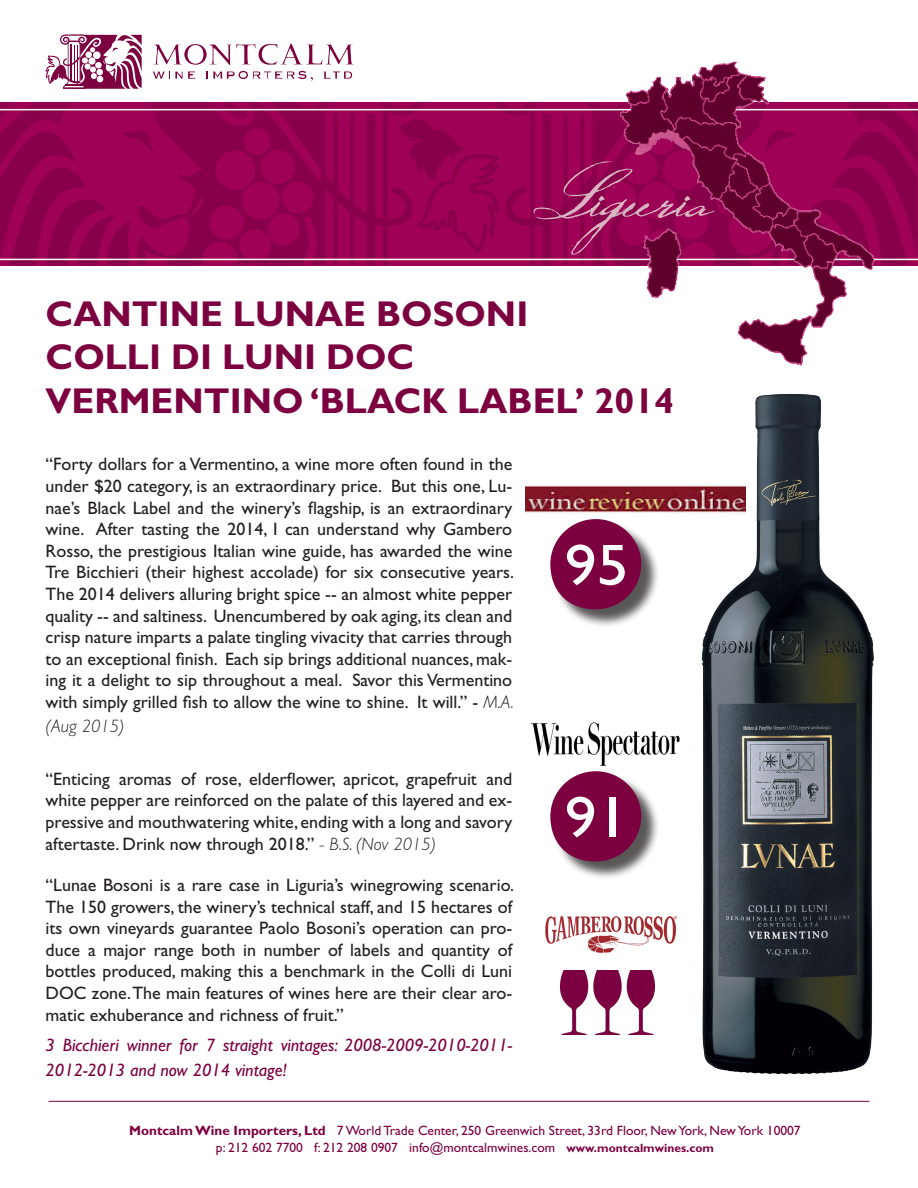
<style>
.page{position:relative;width:918px;height:1188px;background:#fff}
.page>*{position:absolute;margin:0;border:0;box-sizing:border-box;transform-origin:0 0}
.t1{font:67.5px "Californya C";color:#d9b5c2}
.t2{font:58.35px "Gill Sans";color:#fff;scale:1.1 1}
.t3{font:700 36px "Gill Sans";color:#7c0040}
.t4{font:18px/21.6px "Gill Sans";color:#231f20;text-align:justify}
.t5{font:italic 18px/25.2px "Gill Sans";color:#7c0040}
.t6{font:italic 300 18px "Gill Sans";color:#231f20}
.t7{font:13.5px "Gill Sans";color:#7c0040}
.s1{font-family:"Californya B"}
.s2{font-weight:300;font-style:italic}
.s3{font-weight:700}
.s4{font-weight:700;font-size:12px}
</style>
<div class="page">
<svg style="left:153px;top:72px;width:42px;height:7px"></svg>
<svg style="left:206px;top:71px;width:107px;height:10px"></svg>
<svg style="left:324px;top:72px;width:28px;height:7px"></svg>
<svg style="left:153px;top:44px;width:201px;height:21px"></svg>
<svg style="left:46px;top:34px;width:96px;height:55px"></svg>
<svg style="left:887px;top:102px;width:30px;height:163px;background:#90014f"></svg>
<svg style="left:0;top:102px;width:116px;height:163px;background:#940250"></svg>
<svg style="left:122px;top:102px;width:495px;height:163px;background:#960251"></svg>
<hr style="left:0;top:109px;width:918px;height:1px;background:#fff">
<hr style="left:0;top:259px;width:918px;height:1px;background:#fff">
<img style="left:617px;top:61px;width:270px;height:305px">
<img style="left:701px;top:394px;width:173px;height:681px">
<hr style="left:49px;top:1101px;width:820px;height:1px;background:#7c0040">
<img style="left:525px;top:467px;width:220px;height:65px">
<img style="left:545px;top:916px;width:133px;height:37px">
<img style="left:560px;top:970px;width:95px;height:65px">
<div style="left:553px;top:521px;width:107px;height:107px;background:#231f20;opacity:.75"></div>
<div style="left:550px;top:519px;width:91px;height:90px;background:#7c0040;border-radius:50%"></div>
<div style="left:553px;top:773px;width:107px;height:107px;background:#231f20;opacity:.75"></div>
<div style="left:550px;top:771px;width:91px;height:90px;background:#7c0040;border-radius:50%"></div>
<img style="left:530px;top:722px;width:150px;height:44px">
<h1 class="t1" style="left:535px;top:156px;width:179px">Li<span class="s1">g</span>uria</h1>
<p class="t3" style="left:46px;top:293px;width:484px">CANTINE LUNAE BOSONI</p>
<p class="t3" style="left:46px;top:336px;width:370px">COLLI DI LUNI DOC</p>
<p class="t3" style="left:46px;top:379px;width:630px">VERMENTINO ‘BLACK LABEL’ 2014</p>
<p class="t4" style="left:46px;top:454px;width:470px">“Forty dollars for a Vermentino, a wine more often found in the under $20 category, is an extraordinary price. But this one, Lu&shy;nae’s Black Label and the winery’s flagship, is an extraordinary wine. After tasting the 2014, I can understand why Gambero Rosso, the prestigious Italian wine guide, has awarded the wine Tre Bicchieri (their highest accolade) for six consecutive years.<br>The 2014 delivers alluring bright spice -- an almost white pepper quality -- and saltiness. Unencumbered by oak aging, its clean and crisp nature imparts a palate tingling vivacity that carries through to an exceptional finish. Each sip brings additional nuances, mak&shy;ing it a delight to sip throughout a meal. Savor this Vermentino with simply grilled fish to allow the wine to shine. It will.” - <span class="s2">M.A.</span></p>
<p class="t6" style="left:46px;top:716px;width:81px">(Aug 2015)</p>
<p class="t4" style="left:46px;top:768px;width:468px">“Enticing aromas of rose, elderflower, apricot, grapefruit and white pepper are reinforced on the palate of this layered and ex&shy;pressive and mouthwatering white, ending with a long and savory aftertaste. Drink now through 2018.” <span class="s2">- B.S. (Nov 2015)</span></p>
<p class="t4" style="left:46px;top:874px;width:470px">“Lunae Bosoni is a rare case in Liguria’s winegrowing scenario.<br>The 150 growers, the winery’s technical staff, and 15 hectares of its own vineyards guarantee Paolo Bosoni’s operation can pro&shy;duce a major range both in number of labels and quantity of bottles produced, making this a benchmark in the Colli di Luni DOC zone. The main features of wines here are their clear aro&shy;matic exhuberance and richness of fruit.”</p>
<p class="t5" style="left:46px;top:1033px;width:468px">3 Bicchieri winner for 7 straight vintages: 2008-2009-2010-2011-<br>2012-2013 and now 2014 vintage!</p>
<p class="t2" style="left:565px;top:532px;width:60px">95</p>
<p class="t2" style="left:565px;top:784px;width:60px">91</p>
<p class="t7" style="left:129px;top:1123px;width:673px"><span class="s3">Montcalm Wine Importers, Ltd</span> 7 World Trade Center, 250 Greenwich Street, 33rd Floor, New York, New York 10007</p>
<p class="t7" style="left:216px;top:1139px;width:500px">p: 212 602 7700 f: 212 208 0907 info@montcalmwines.com <span class="s4">www.montcalmwines.com</span></p>
</div>
